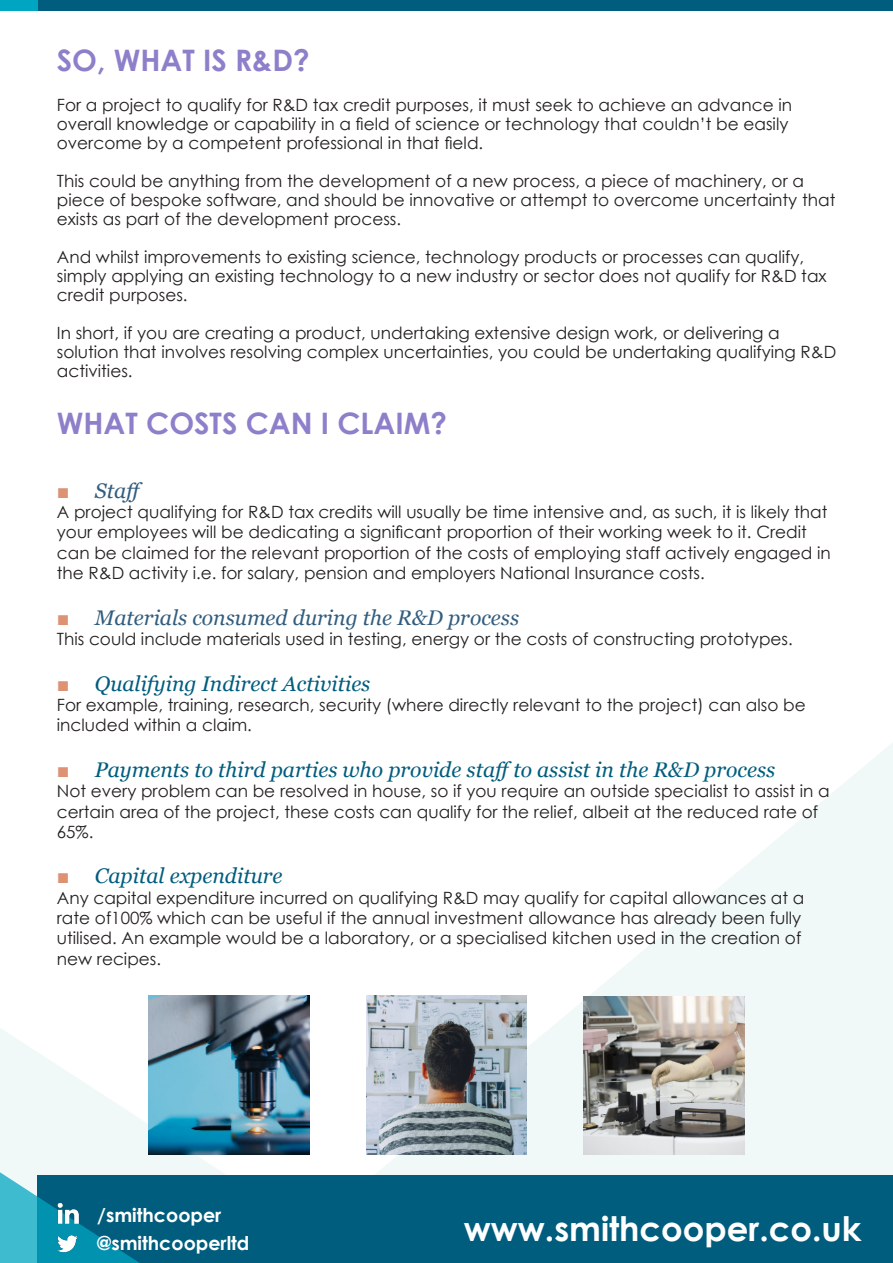
<style>
.page{position:relative;width:893px;height:1263px;background:#fff}
.page>*{position:absolute;margin:0;border:0;box-sizing:border-box;transform-origin:0 0}
.t1{font:700 33.9px "Century Gothic";color:#fff}
.t2{font:700 29.55px "Century Gothic";color:#8e7fca}
.t3{font:italic 21.15px "Georgia";color:#005d7e}
.t4{font:italic 21.15px "Georgia";color:#325d7e}
.t5{font:700 19.05px "Century Gothic";color:#fff}
.t6{font:16.95px/20.2px "Century Gothic";color:#231f20}
.s1{font-family:"Century Gothic";font-style:normal;color:#dd9274}
</style>
<div class="page">
<svg style="left:475px;top:743px;width:418px;height:432px;fill:#f0f9f8"></svg>
<svg style="left:0;top:995px;width:475px;height:180px"></svg>
<div style="left:37px;top:1175px;width:856px;height:88px;background:#005d7e"></div>
<svg style="left:0;top:1059px;width:401px;height:204px"></svg>
<img style="left:54px;top:1231px;width:26px;height:24px">
<img style="left:56px;top:1201px;width:24px;height:24px">
<img style="left:366px;top:996px;width:161px;height:158px">
<img style="left:149px;top:996px;width:160px;height:158px">
<img style="left:584px;top:996px;width:160px;height:158px">
<div style="left:36px;top:0;width:857px;height:11px;background:#005d7e"></div>
<div style="left:0;top:0;width:37px;height:11px;background:#00a5c1"></div>
<p class="t2" style="left:57px;top:38px;width:254px">SO, WHAT IS R&amp;D?</p>
<p class="t6" style="left:57px;top:95px;width:737px;line-height:19px">For a project to qualify for R&amp;D tax credit purposes, it must seek to achieve an advance in overall knowledge or capability in a field of science or technology that couldn’t be easily overcome by a competent professional in that field.</p>
<p class="t6" style="left:57px;top:171px;width:780px;line-height:19px">This could be anything from the development of a new process, a piece of machinery, or a piece of bespoke software, and should be innovative or attempt to overcome uncertainty that exists as part of the development process.</p>
<p class="t6" style="left:57px;top:247px;width:771px;line-height:19px">And whilst improvements to existing science, technology products or processes can qualify, simply applying an existing technology to a new industry or sector does not qualify for R&amp;D tax credit purposes.</p>
<p class="t6" style="left:57px;top:323px;width:781px;line-height:19px">In short, if you are creating a product, undertaking extensive design work, or delivering a solution that involves resolving complex uncertainties, you could be undertaking qualifying R&amp;D activities.</p>
<p class="t2" style="left:57px;top:401px;width:392px">WHAT COSTS CAN I CLAIM?</p>
<p class="t4" style="left:57px;top:477px;width:91px"><span class="s1">■</span> Staff</p>
<p class="t6" style="left:57px;top:501px;width:775px">A project qualifying for R&amp;D tax credits will usually be time intensive and, as such, it is likely that your employees will be dedicating a significant proportion of their working week to it. Credit can be claimed for the relevant proportion of the costs of employing staff actively engaged in the R&amp;D activity i.e. for salary, pension and employers National Insurance costs.</p>
<p class="t4" style="left:57px;top:604px;width:464px"><span class="s1">■</span> Materials consumed during the R&amp;D process</p>
<p class="t6" style="left:57px;top:628px;width:737px">This could include materials used in testing, energy or the costs of constructing prototypes.</p>
<p class="t3" style="left:57px;top:670px;width:315px"><span class="s1">■</span> Qualifying Indirect Activities</p>
<p class="t6" style="left:57px;top:694px;width:750px">For example, training, research, security (where directly relevant to the project) can also be included within a claim.</p>
<p class="t3" style="left:57px;top:756px;width:720px"><span class="s1">■</span> Payments to third parties who provide staffto assist in the R&amp;D process</p>
<p class="t6" style="left:57px;top:781px;width:774px">Not every problem can be resolved in house, so if you require an outside specialist to assist in a certain area of the project, these costs can qualify for the relief, albeit at the reduced rate of<br>65%.</p>
<p class="t3" style="left:57px;top:863px;width:227px"><span class="s1">■</span> Capital expenditure</p>
<p class="t6" style="left:57px;top:887px;width:749px">Any capital expenditure incurred on qualifying R&amp;D may qualify for capital allowances at a rate of100% which can be useful if the annual investment allowance has already been fully utilised. An example would be a laboratory, or a specialised kitchen used in the creation of new recipes.</p>
<p class="t5" style="left:97px;top:1200px;width:126px">/smithcooper</p>
<p class="t5" style="left:97px;top:1228px;width:154px">@smithcooperltd</p>
<p class="t1" style="left:464px;top:1203px;width:399px">www.smithcooper.co.uk</p>
</div>
